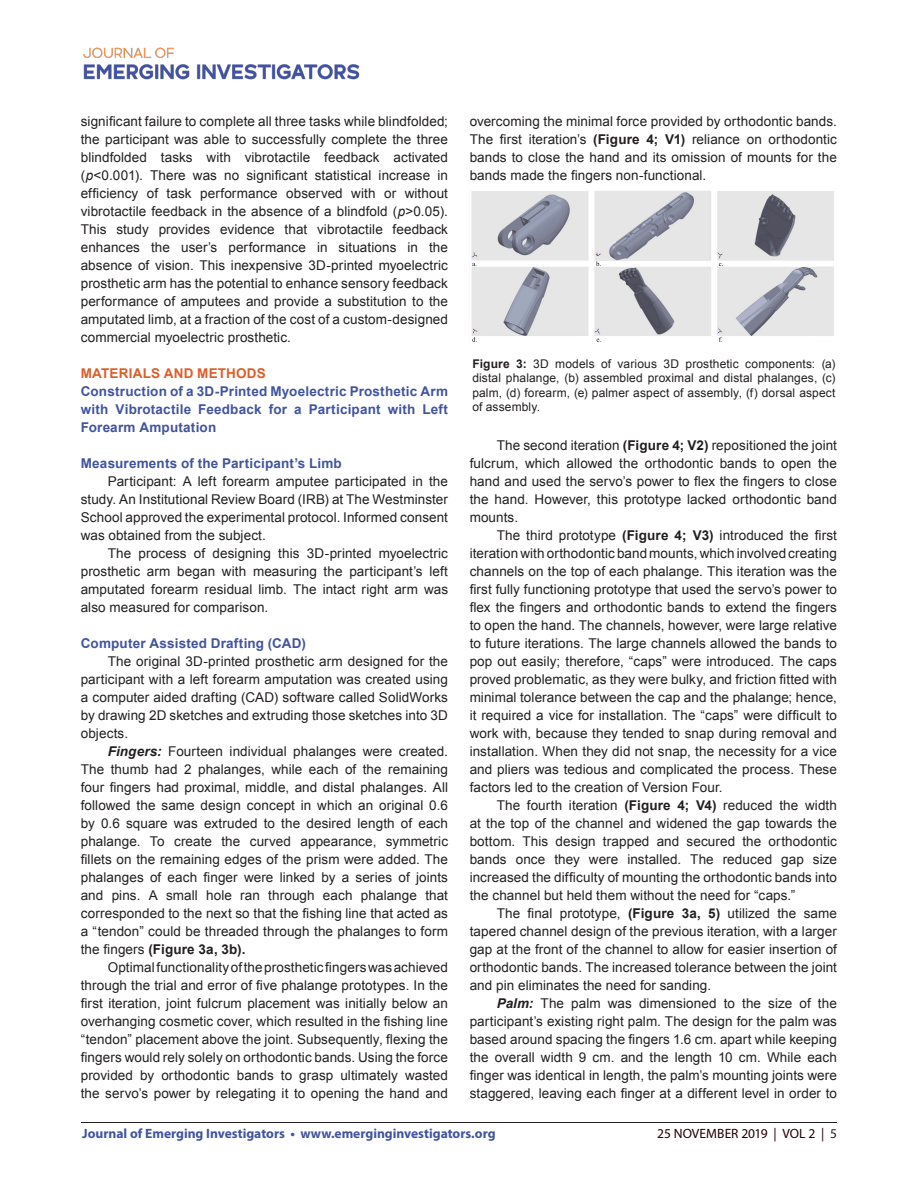
<style>
.page{position:relative;width:918px;height:1188px;background:#fff}
.page>*{position:absolute;margin:0;border:0;box-sizing:border-box;transform-origin:0 0}
.t1{font:13.5px/18px "Arial";letter-spacing:.005em;color:#231f20;text-align:justify}
.t2{font:700 13.5px/18px "Arial";letter-spacing:.015em;color:#42549e;text-align:justify}
.t3{font:700 13.5px "Myriad Pro";color:#42549e}
.t4{font:13.5px "Myriad Pro";color:#230000}
.t5{font:700 13.5px "Arial";letter-spacing:.015em;color:#dc5f2b}
.t6{font:12px/14.4px "Arial";letter-spacing:.01em;color:#231f20;text-align:justify}
.s1{font-style:italic}
.s2{font-weight:700;font-style:italic}
.s3{font-weight:700}
.s4{color:#231f20}
</style>
<div class="page">
<hr style="left:81px;top:1122px;width:756px;height:1px;background:#231f20">
<img style="left:83px;top:47px;width:277px;height:33px">
<img style="left:471px;top:191px;width:363px;height:151px">
<p class="t1" style="left:81px;top:112px;width:369px">significant failure to complete all three tasks while blindfolded; the participant was able to successfully complete the three blindfolded tasks with vibrotactile feedback activated (<span class="s1">p</span>&lt;0.001). There was no significant statistical increase in efficiency of task performance observed with or without vibrotactile feedback in the absence of a blindfold (<span class="s1">p</span>&gt;0.05).<br>This study provides evidence that vibrotactile feedback enhances the user’s performance in situations in the absence of vision. This inexpensive 3D-printed myoelectric prosthetic arm has the potential to enhance sensory feedback performance of amputees and provide a substitution to the amputated limb, at a fraction of the cost of a custom-designed commercial myoelectric prosthetic.</p>
<p class="t5" style="left:81px;top:364px;width:186px">MATERIALS AND METHODS</p>
<p class="t2" style="left:81px;top:383px;width:369px">Construction of a 3D-Printed Myoelectric Prosthetic Arm with Vibrotactile Feedback for a Participant with Left Forearm Amputation</p>
<p class="t2" style="left:81px;top:455px;width:263px">Measurements of the Participant’s Limb</p>
<p class="t1" style="left:81px;top:472px;width:369px;text-indent:27px">Participant: A left forearm amputee participated in the study. An Institutional Review Board (IRB) at The Westminster School approved the experimental protocol. Informed consent was obtained from the subject.</p>
<p class="t1" style="left:81px;top:544px;width:369px;text-indent:27px">The process of designing this 3D-printed myoelectric prosthetic arm began with measuring the participant’s left amputated forearm residual limb. The intact right arm was also measured for comparison.</p>
<p class="t2" style="left:81px;top:635px;width:227px">Computer Assisted Drafting (CAD)</p>
<p class="t1" style="left:81px;top:652px;width:369px;text-indent:27px">The original 3D-printed prosthetic arm designed for the participant with a left forearm amputation was created using a computer aided drafting (CAD) software called SolidWorks by drawing 2D sketches and extruding those sketches into 3D objects.</p>
<p class="t1" style="left:81px;top:742px;width:369px;text-indent:27px"><span class="s2">Fingers:</span> Fourteen individual phalanges were created.<br>The thumb had 2 phalanges, while each of the remaining four fingers had proximal, middle, and distal phalanges. All followed the same design concept in which an original 0.6 by 0.6 square was extruded to the desired length of each phalange. To create the curved appearance, symmetric fillets on the remaining edges of the prism were added. The phalanges of each finger were linked by a series of joints and pins. A small hole ran through each phalange that corresponded to the next so that the fishing line that acted as a “tendon” could be threaded through the phalanges to form the fingers <span class="s3">(Figure 3a, 3b).</span></p>
<p class="t1" style="left:81px;top:958px;width:369px;text-indent:27px">Optimal functionality of the prosthetic fingers was achieved through the trial and error of five phalange prototypes. In the first iteration, joint fulcrum placement was initially below an overhanging cosmetic cover, which resulted in the fishing line “tendon” placement above the joint. Subsequently, flexing the fingers would rely solely on orthodontic bands. Using the force provided by orthodontic bands to grasp ultimately wasted the servo’s power by relegating it to opening the hand and</p>
<p class="t1" style="left:470px;top:112px;width:369px">overcoming the minimal force provided by orthodontic bands.<br>The first iteration’s <span class="s3">(Figure 4; V1)</span> reliance on orthodontic bands to close the hand and its omission of mounts for the bands made the fingers non-functional.</p>
<p class="t6" style="left:472px;top:357px;width:365px"><span class="s3">Figure 3:</span> 3D models of various 3D prosthetic components: (a) distal phalange, (b) assembled proximal and distal phalanges, (c) palm, (d) forearm, (e) palmer aspect of assembly, (f) dorsal aspect of assembly.</p>
<p class="t1" style="left:470px;top:436px;width:369px;text-indent:27px">The second iteration <span class="s3">(Figure 4; V2)</span> repositioned the joint fulcrum, which allowed the orthodontic bands to open the hand and used the servo’s power to flex the fingers to close the hand. However, this prototype lacked orthodontic band mounts.</p>
<p class="t1" style="left:470px;top:526px;width:369px;text-indent:27px">The third prototype <span class="s3">(Figure 4; V3)</span> introduced the first iteration with orthodontic band mounts, which involved creating channels on the top of each phalange. This iteration was the first fully functioning prototype that used the servo’s power to flex the fingers and orthodontic bands to extend the fingers to open the hand. The channels, however, were large relative to future iterations. The large channels allowed the bands to pop out easily; therefore, “caps” were introduced. The caps proved problematic, as they were bulky, and friction fitted with minimal tolerance between the cap and the phalange; hence, it required a vice for installation. The “caps” were difficult to work with, because they tended to snap during removal and installation. When they did not snap, the necessity for a vice and pliers was tedious and complicated the process. These factors led to the creation of Version Four.</p>
<p class="t1" style="left:470px;top:796px;width:369px;text-indent:27px">The fourth iteration <span class="s3">(Figure 4; V4)</span> reduced the width at the top of the channel and widened the gap towards the bottom. This design trapped and secured the orthodontic bands once they were installed. The reduced gap size increased the difficulty of mounting the orthodontic bands into the channel but held them without the need for “caps.”</p>
<p class="t1" style="left:470px;top:904px;width:369px;text-indent:27px">The final prototype, <span class="s3">(Figure 3a, 5)</span> utilized the same tapered channel design of the previous iteration, with a larger gap at the front of the channel to allow for easier insertion of orthodontic bands. The increased tolerance between the joint and pin eliminates the need for sanding.</p>
<p class="t1" style="left:470px;top:994px;width:369px;text-indent:27px"><span class="s2">Palm:</span> The palm was dimensioned to the size of the participant’s existing right palm. The design for the palm was based around spacing the fingers 1.6 cm. apart while keeping the overall width 9 cm. and the length 10 cm. While each finger was identical in length, the palm’s mounting joints were staggered, leaving each finger at a different level in order to</p>
<p class="t3" style="left:82px;top:1125px;width:415px">Journal of Emerging Investigators • www.emerginginvestigators.org</p>
<p class="t4" style="left:657px;top:1125px;width:181px">25 NOVEMBER 2019 | VOL 2 | <span class="s4">5</span></p>
</div>
